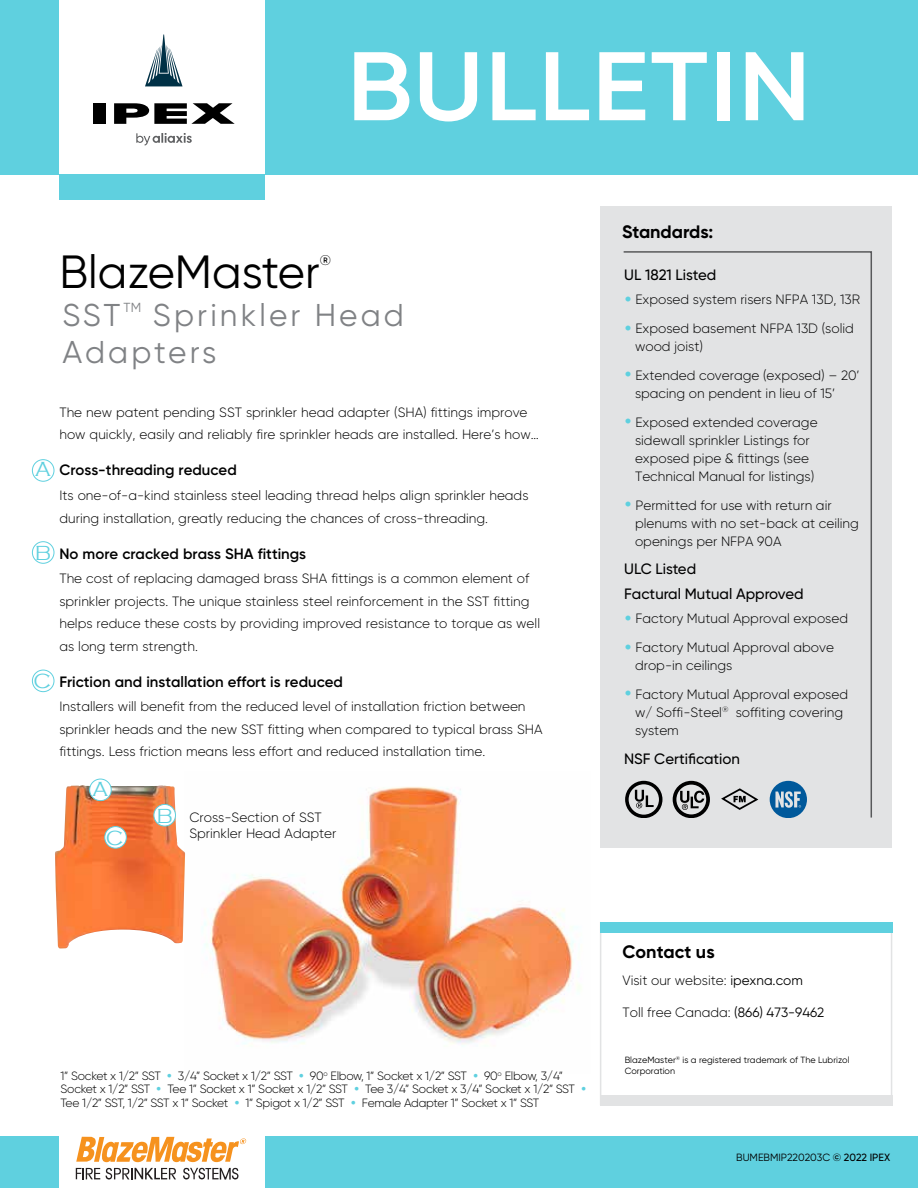
<style>
.page{position:relative;width:918px;height:1188px;background:#fff}
.page>*{position:absolute;margin:0;border:0;box-sizing:border-box;transform-origin:0 0}
.t1{font:600 97.2px "Gilroy";letter-spacing:.01em;color:#fff;scale:1.11 1}
.t2{font:46.5px "Gilroy";color:#000}
.t3{font:31.5px/37.8px "Gilroy";letter-spacing:.1em;color:#808285}
.t4{font:300 21px "Copperplate Gothic";color:#5fd0df}
.t5{font:700 18px "Gilroy";color:#000}
.t6{font:600 15px "Gilroy";color:#000}
.t7{font:500 15px/24.5px "Gilroy";color:#000}
.t8{font:13.95px "Gilroy";color:#000}
.t9{font:300 13.5px/18px "Gilroy";color:#000}
.t10{font:13.05px "Gilroy";color:#808285}
.t11{font:300 12px/13.5px "Gilroy";letter-spacing:-.02em;color:#000}
.t12{font:10.5px "Gilroy";color:#000}
.t13{font:9px/10.8px "Gilroy";color:#000}
.s1{font-size:28.5px;color:#5fd0df}
.s2{font-size:21px;color:#5fd0df}
.s3{font-weight:400}
.s4{font-weight:500}
</style>
<div class="page">
<img style="left:185px;top:786px;width:396px;height:258px">
<div style="left:0;top:0;width:918px;height:174px;background:#5fd0df"></div>
<div style="left:0;top:1136px;width:918px;height:52px;background:#5fd0df"></div>
<div style="left:59px;top:0;width:206px;height:193px;background:#fff"></div>
<div style="left:93px;top:103px;width:13px;height:21px;background:#000"></div>
<svg style="left:114px;top:103px;width:121px;height:21px"></svg>
<svg style="left:145px;top:34px;width:38px;height:52px"></svg>
<svg style="left:136px;top:133px;width:56px;height:13px"></svg>
<div style="left:59px;top:1132px;width:206px;height:56px;background:#fff"></div>
<div style="left:600px;top:206px;width:291px;height:642px;background:#e2e3e4"></div>
<svg style="left:623px;top:251px;width:249px;height:567px"></svg>
<div style="left:59px;top:174px;width:206px;height:26px;background:#5fd0df"></div>
<hr style="left:600px;top:922px;width:1px;height:183px;background:#e2e3e4">
<hr style="left:891px;top:922px;width:1px;height:183px;background:#e2e3e4">
<div style="left:600px;top:922px;width:292px;height:11px;background:#5fd0df"></div>
<div style="left:600px;top:1095px;width:292px;height:10px;background:#e2e3e4"></div>
<svg style="left:76px;top:1137px;width:170px;height:43px"></svg>
<div style="left:625px;top:781px;width:37px;height:37px;border:4px solid #000;border-radius:50%"></div>
<svg style="left:635px;top:790px;width:19px;height:18px"></svg>
<svg style="left:673px;top:781px;width:37px;height:37px"></svg>
<svg style="left:770px;top:781px;width:37px;height:37px"></svg>
<svg style="left:721px;top:788px;width:37px;height:22px"></svg>
<div style="left:32px;top:459px;width:22px;height:23px;border:1px solid #5fd0df;border-radius:50%"></div>
<div style="left:32px;top:541px;width:22px;height:23px;border:1px solid #5fd0df;border-radius:50%"></div>
<div style="left:32px;top:670px;width:22px;height:22px;border:1px solid #5fd0df;border-radius:50%"></div>
<img style="left:55px;top:785px;width:130px;height:164px">
<div style="left:90px;top:779px;width:21px;height:22px;background:#fff;border-radius:50%"></div>
<div style="left:89px;top:779px;width:23px;height:22px;border:1px solid #5fd0df;border-radius:50%"></div>
<div style="left:154px;top:804px;width:22px;height:22px;background:#fff;border-radius:50%"></div>
<div style="left:154px;top:804px;width:22px;height:22px;border:1px solid #5fd0df;border-radius:50%"></div>
<div style="left:105px;top:827px;width:21px;height:21px;background:#fff;border-radius:50%"></div>
<div style="left:104px;top:826px;width:23px;height:23px;border:1px solid #5fd0df;border-radius:50%"></div>
<h1 class="t1" style="left:347px;top:26px;width:420px">BULLETIN</h1>
<h2 class="t2" style="left:59px;top:243px;width:262px">BlazeMaster</h2>
<p class="t8" style="left:320px;top:251px;width:13px">®</p>
<h3 class="t3" style="left:62px;top:295px;width:343px;text-indent:90px">Sprinkler Head<br>Adapters</h3>
<h3 class="t3" style="left:62px;top:295px;width:60px">SST</h3>
<p class="t10" style="left:124px;top:300px;width:19px">TM</p>
<h3 class="t4" style="left:35px;top:458px;width:17px">A</h3>
<h3 class="t4" style="left:35px;top:542px;width:18px">B</h3>
<h3 class="t4" style="left:34px;top:670px;width:19px">C</h3>
<p class="t9" style="left:59px;top:401px;width:481px;line-height:22.5px">The new patent pending SST sprinkler head adapter (SHA) fittings improve how quickly, easily and reliably fire sprinkler heads are installed. Here’s how…</p>
<p class="t6" style="left:59px;top:461px;width:179px">Cross-threading reduced</p>
<p class="t9" style="left:59px;top:484px;width:471px;line-height:22.5px">Its one-of-a-kind stainless steel leading thread helps align sprinkler heads during installation, greatly reducing the chances of cross-threading.</p>
<p class="t6" style="left:59px;top:544px;width:248px">No more cracked brass SHA fittings</p>
<p class="t9" style="left:59px;top:567px;width:482px;line-height:22.5px">The cost of replacing damaged brass SHA fittings is a common element of sprinkler projects. The unique stainless steel reinforcement in the SST fitting helps reduce these costs by providing improved resistance to torque as well as long term strength.</p>
<p class="t6" style="left:59px;top:672px;width:285px">Friction and installation effort is reduced</p>
<p class="t9" style="left:59px;top:695px;width:485px;line-height:22.5px">Installers will benefit from the reduced level of installation friction between sprinkler heads and the new SST fitting when compared to typical brass SHA fittings. Less friction means less effort and reduced installation time.</p>
<h3 class="t4" style="left:93px;top:777px;width:17px">A</h3>
<h3 class="t4" style="left:106px;top:826px;width:19px">C</h3>
<h3 class="t4" style="left:156px;top:804px;width:18px">B</h3>
<p class="t9" style="left:189px;top:809px;width:149px;line-height:16.2px">Cross-Section of SST<br>Sprinkler Head Adapter</p>
<h3 class="t5" style="left:622px;top:220px;width:93px">Standards:</h3>
<p class="t7" style="left:624px;top:262px;width:94px">UL 1821 Listed</p>
<p class="t9" style="left:624px;top:290px;width:237px"><span class="s1">•</span> Exposed system risers NFPA 13D, 13R</p>
<p class="t9" style="left:635px;top:319px;width:220px;text-indent:-11px"><span class="s1">•</span> Exposed basement NFPA 13D (solid wood joist)</p>
<p class="t9" style="left:635px;top:366px;width:226px;text-indent:-11px"><span class="s1">•</span> Extended coverage (exposed) – 20’ spacing on pendent in lieu of 15’</p>
<p class="t9" style="left:624px;top:413px;width:195px;text-align:center"><span class="s1">•</span> Exposed extended coverage sidewall sprinkler Listings for exposed pipe &amp; fittings (see<br>Technical Manual for listings)</p>
<p class="t9" style="left:635px;top:496px;width:225px;text-indent:-11px"><span class="s1">•</span> Permitted for use with return air plenums with no set-back at ceiling openings per NFPA 90A</p>
<p class="t7" style="left:624px;top:557px;width:181px">ULC Listed<br>Factural Mutual Approved</p>
<p class="t9" style="left:624px;top:609px;width:225px"><span class="s1">•</span> Factory Mutual Approval exposed</p>
<p class="t9" style="left:635px;top:638px;width:200px;text-indent:-11px"><span class="s1">•</span> Factory Mutual Approval above drop-in ceilings</p>
<p class="t9" style="left:635px;top:685px;width:215px;text-indent:-11px"><span class="s1">•</span> Factory Mutual Approval exposed w/ Soffi-Steel<sup>®</sup> soffiting covering system</p>
<p class="t7" style="left:624px;top:746px;width:117px">NSF Certification</p>
<p class="t11" style="left:60px;top:1068px;width:528px">1” Socket x 1/2” SST <span class="s2">•</span> 3/4” Socket x 1/2” SST <span class="s2">•</span> 90<sup>o</sup> Elbow, 1” Socket x 1/2” SST <span class="s2">•</span> 90<sup>o</sup> Elbow, 3/4”<br>Socket x 1/2” SST <span class="s2">•</span> Tee 1” Socket x 1” Socket x 1/2” SST <span class="s2">•</span> Tee 3/4” Socket x 3/4” Socket x 1/2” SST <span class="s2">•<br></span>Tee 1/2” SST, 1/2” SST x 1” Socket <span class="s2">•</span> 1” Spigot x 1/2” SST <span class="s2">•</span> Female Adapter 1” Socket x 1” SST</p>
<h3 class="t5" style="left:623px;top:940px;width:94px">Contact us</h3>
<p class="t9" style="left:623px;top:971px;width:182px">Visit our website: <span class="s3">ipexna.com</span></p>
<p class="t9" style="left:623px;top:1003px;width:203px">Toll free Canada: <span class="s3">(866) 473-9462</span></p>
<p class="t13" style="left:625px;top:1054px;width:226px">BlazeMaster<sup>®</sup> is a registered trademark of The Lubrizol<br>Corporation</p>
<p class="t12" style="left:736px;top:1151px;width:156px">BUMEBMIP220203C <span class="s4">© 2022 IPEX</span></p>
</div>
